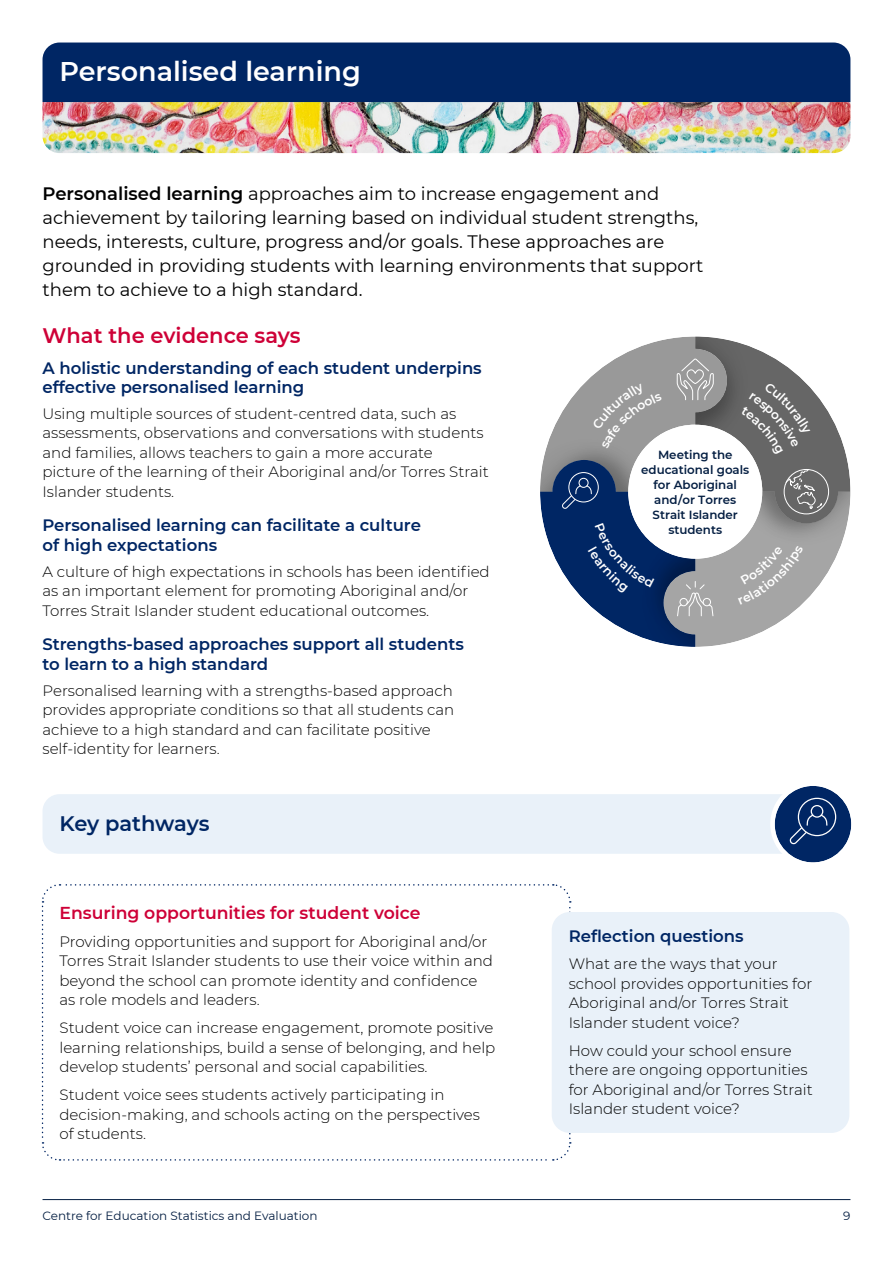
<style>
.page{position:relative;width:893px;height:1263px;background:#fff}
.page>*{position:absolute;margin:0;border:0;box-sizing:border-box;transform-origin:0 0}
.H2_on_banner{font:600 27px "Montserrat";color:#fff}
.t1{font:600 21px "Montserrat";color:#ce0037}
.H3_key_pathways{font:600 21px "Montserrat";letter-spacing:-.01em;color:#002664}
.Theme_intro_paragrap{font:18px/24px "Montserrat";color:#000}
.H4_key_pathways_mid{font:600 17.25px "Montserrat";color:#ce0037}
.Question_box_H5{font:600 16.5px/19.5px "Montserrat";color:#002664}
.Evidence_body_text{font:300 15px/19.5px "Montserrat";color:#000}
.Key_pathways_box_tex{font:300 15px/19.5px "Montserrat";color:#000}
.Question_box_text{font:300 15px/19.5px "Montserrat";color:#000}
.t2{font:12px "Montserrat";color:#041e42}
.t3{font:600 11.85px/15px "Montserrat";color:#041e42;text-align:center}
.s1{font-weight:600}
</style>
<div class="page">
<hr style="left:43px;top:1199px;width:807px;height:1px;background:#041e42">
<img style="left:43px;top:102px;width:807px;height:51px">
<div style="left:43px;top:43px;width:807px;height:59px;background:#002664"></div>
<div style="left:43px;top:794px;width:807px;height:60px;background:#e9f1f9;border-radius:17px"></div>
<div style="left:775px;top:786px;width:76px;height:76px;background:#002664;border-radius:38px"></div>
<div style="left:798px;top:798px;width:38px;height:38px;border:1px solid #fff;border-radius:50%"></div>
<div style="left:811px;top:805px;width:12px;height:13px;border:1px solid #fff;border-radius:50%"></div>
<svg style="left:789px;top:814px;width:25px;height:31px"></svg>
<svg style="left:820px;top:814px;width:8px;height:12px"></svg>
<div style="left:770px;top:781px;width:86px;height:86px;border:4px solid #fff;border-radius:50%"></div>
<svg style="left:41px;top:884px;width:530px;height:277px"></svg>
<div style="left:552px;top:912px;width:297px;height:221px;background:#e9f1f9;border-radius:18px"></div>
<svg style="left:540px;top:336px;width:310px;height:311px"></svg>
<h2 class="H2_on_banner" style="left:60px;top:52px;width:303px">Personalised learning</h2>
<p class="Theme_intro_paragrap" style="left:43px;top:181px;width:662px"><span class="s1">Personalised learning</span> approaches aim to increase engagement and achievement by tailoring learning based on individual student strengths, needs, interests, culture, progress and/or goals. These approaches are grounded in providing students with learning environments that support them to achieve to a high standard.</p>
<h3 class="t1" style="left:43px;top:321px;width:260px">What the evidence says</h3>
<h4 class="Question_box_H5" style="left:43px;top:357px;width:441px">A holistic understanding of each student underpins effective personalised learning</h4>
<p class="Evidence_body_text" style="left:43px;top:403px;width:448px">Using multiple sources of student-centred data, such as assessments, observations and conversations with students and families, allows teachers to gain a more accurate picture of the learning of their Aboriginal and/or Torres Strait Islander students.</p>
<h4 class="Question_box_H5" style="left:43px;top:515px;width:380px">Personalised learning can facilitate a culture of high expectations</h4>
<p class="Evidence_body_text" style="left:43px;top:561px;width:449px">A culture of high expectations in schools has been identified as an important element for promoting Aboriginal and/or<br>Torres Strait Islander student educational outcomes.</p>
<h4 class="Question_box_H5" style="left:43px;top:634px;width:423px">Strengths-based approaches support all students to learn to a high standard</h4>
<p class="Evidence_body_text" style="left:43px;top:680px;width:413px">Personalised learning with a strengths-based approach provides appropriate conditions so that all students can achieve to a high standard and can facilitate positive self‑identity for learners.</p>
<p class="t3" style="left:641px;top:447px;width:110px">Meeting the educational goals for Aboriginal and/or Torres<br>Strait Islander students</p>
<h3 class="H3_key_pathways" style="left:60px;top:809px;width:151px">Key pathways</h3>
<h4 class="H4_key_pathways_mid" style="left:60px;top:900px;width:362px">Ensuring opportunities for student voice</h4>
<p class="Key_pathways_box_tex" style="left:60px;top:931px;width:435px">Providing opportunities and support for Aboriginal and/or Torres Strait Islander students to use their voice within and beyond the school can promote identity and confidence as role models and leaders.</p>
<p class="Key_pathways_box_tex" style="left:60px;top:1017px;width:437px">Student voice can increase engagement, promote positive learning relationships, build a sense of belonging, and help develop students’ personal and social capabilities.</p>
<p class="Key_pathways_box_tex" style="left:60px;top:1084px;width:422px">Student voice sees students actively participating in decision‑making, and schools acting on the perspectives of students.</p>
<h5 class="Question_box_H5" style="left:569px;top:926px;width:176px">Reflection questions</h5>
<p class="Question_box_text" style="left:569px;top:954px;width:245px">What are the ways that your school provides opportunities for<br>Aboriginal and/or Torres Strait<br>Islander student voice?</p>
<p class="Question_box_text" style="left:569px;top:1040px;width:245px">How could your school ensure there are ongoing opportunities for Aboriginal and/or Torres Strait<br>Islander student voice?</p>
<p class="t2" style="left:43px;top:1208px;width:277px">Centre for Education Statistics and Evaluation</p>
<p class="t2" style="left:843px;top:1208px;width:9px">9</p>
</div>
